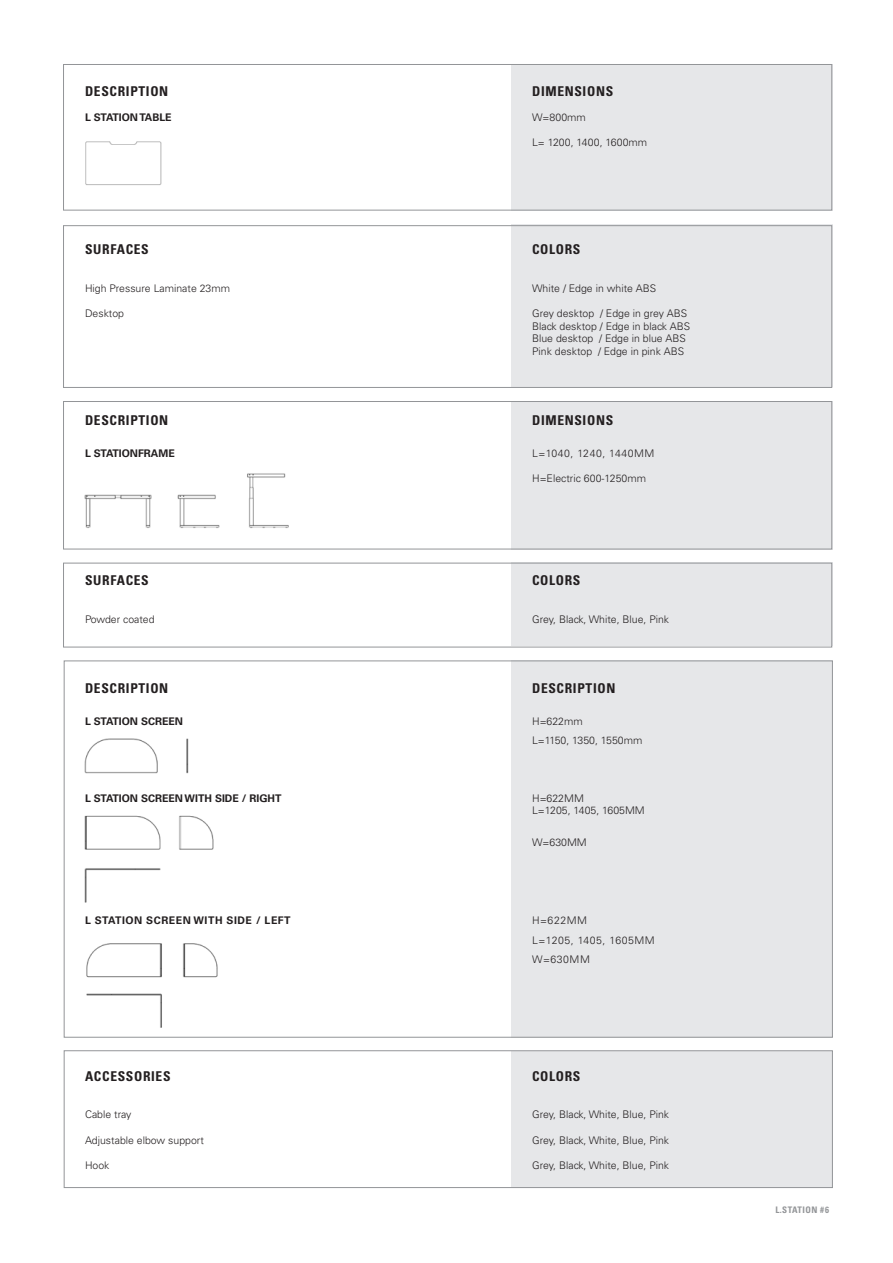
<style>
.page{position:relative;width:893px;height:1263px;background:#fff}
.page>*{position:absolute;margin:0;border:0;box-sizing:border-box;transform-origin:0 0}
.t1{font:700 condensed 13.5px "Univers";letter-spacing:.05em;color:#231f20}
.t2{font:300 10.5px "Univers";color:#231f20}
.t3{font:700 10.5px "Univers";color:#231f20}
.t4{font:300 10.5px "Univers";letter-spacing:.05em;color:#231f20}
.t5{font:700 10.5px "Univers";letter-spacing:.05em;color:#231f20}
.t6{font:700 condensed 9px "Univers";letter-spacing:.05em;color:#939598}
</style>
<div class="page">
<img style="left:84px;top:473px;width:205px;height:55px">
<div style="left:511px;top:64px;width:321px;height:146px;background:#e6e7e9"></div>
<div style="left:511px;top:225px;width:321px;height:162px;background:#e6e7e9"></div>
<div style="left:511px;top:401px;width:321px;height:148px;background:#e6e7e9"></div>
<div style="left:511px;top:562px;width:321px;height:84px;background:#e6e7e9"></div>
<div style="left:512px;top:660px;width:321px;height:377px;background:#e6e7e9"></div>
<div style="left:512px;top:1051px;width:321px;height:137px;background:#e6e7e9"></div>
<div style="left:63px;top:64px;width:769px;height:146px;border:1px solid #939598"></div>
<div style="left:63px;top:225px;width:769px;height:163px;border:1px solid #939598"></div>
<div style="left:63px;top:401px;width:769px;height:148px;border:1px solid #939598"></div>
<div style="left:63px;top:563px;width:769px;height:84px;border:1px solid #939598"></div>
<div style="left:64px;top:1050px;width:769px;height:138px;border:1px solid #939598"></div>
<img style="left:84px;top:815px;width:130px;height:88px">
<img style="left:84px;top:738px;width:105px;height:36px">
<img style="left:86px;top:943px;width:132px;height:85px">
<img style="left:85px;top:141px;width:77px;height:44px">
<p class="t1" style="left:85px;top:83px;width:85px">DESCRIPTION</p>
<p class="t1" style="left:532px;top:83px;width:83px">DIMENSIONS</p>
<p class="t3" style="left:85px;top:111px;width:88px">L STATION TABLE</p>
<p class="t2" style="left:532px;top:111px;width:55px">W=800mm</p>
<p class="t2" style="left:532px;top:136px;width:117px">L= 1200, 1400, 1600mm</p>
<p class="t1" style="left:85px;top:241px;width:65px">SURFACES</p>
<p class="t1" style="left:532px;top:241px;width:50px">COLORS</p>
<p class="t2" style="left:85px;top:282px;width:147px">High Pressure Laminate 23mm</p>
<p class="t2" style="left:532px;top:282px;width:126px">White / Edge in white ABS</p>
<p class="t2" style="left:85px;top:307px;width:41px">Desktop</p>
<p class="t2" style="left:532px;top:307px;width:157px">Grey desktop / Edge in grey ABS</p>
<p class="t2" style="left:532px;top:319px;width:159px">Black desktop / Edge in black ABS</p>
<p class="t2" style="left:532px;top:332px;width:155px">Blue desktop / Edge in blue ABS</p>
<p class="t2" style="left:532px;top:345px;width:154px">Pink desktop / Edge in pink ABS</p>
<p class="t1" style="left:85px;top:411px;width:85px">DESCRIPTION</p>
<p class="t1" style="left:532px;top:411px;width:83px">DIMENSIONS</p>
<p class="t3" style="left:85px;top:447px;width:91px">L STATIONFRAME</p>
<p class="t4" style="left:532px;top:447px;width:124px">L=1040, 1240, 1440MM</p>
<p class="t2" style="left:532px;top:472px;width:115px">H=Electric 600-1250mm</p>
<p class="t1" style="left:85px;top:572px;width:65px">SURFACES</p>
<p class="t1" style="left:532px;top:572px;width:50px">COLORS</p>
<p class="t2" style="left:85px;top:613px;width:71px">Powder coated</p>
<p class="t2" style="left:532px;top:613px;width:139px">Grey, Black, White, Blue, Pink</p>
<p class="t1" style="left:85px;top:680px;width:85px">DESCRIPTION</p>
<p class="t1" style="left:532px;top:680px;width:85px">DESCRIPTION</p>
<p class="t3" style="left:85px;top:715px;width:100px">L STATION SCREEN</p>
<p class="t2" style="left:532px;top:715px;width:52px">H=622mm</p>
<p class="t2" style="left:532px;top:734px;width:112px">L=1150, 1350, 1550mm</p>
<p class="t3" style="left:85px;top:792px;width:198px">L STATION SCREEN WITH SIDE / RIGHT</p>
<p class="t2" style="left:532px;top:792px;width:53px">H=622MM</p>
<p class="t2" style="left:532px;top:804px;width:114px">L=1205, 1405, 1605MM</p>
<p class="t2" style="left:532px;top:836px;width:56px">W=630MM</p>
<p class="t5" style="left:85px;top:915px;width:207px">L STATION SCREEN WITH SIDE / LEFT</p>
<p class="t2" style="left:532px;top:914px;width:56px">H=622MM</p>
<p class="t4" style="left:532px;top:934px;width:124px">L=1205, 1405, 1605MM</p>
<p class="t2" style="left:532px;top:953px;width:59px">W=630MM</p>
<p class="t1" style="left:85px;top:1067px;width:87px">ACCESSORIES</p>
<p class="t1" style="left:532px;top:1067px;width:50px">COLORS</p>
<p class="t2" style="left:85px;top:1108px;width:48px">Cable tray</p>
<p class="t2" style="left:532px;top:1108px;width:139px">Grey, Black, White, Blue, Pink</p>
<p class="t2" style="left:85px;top:1133px;width:120px">Adjustable elbow support</p>
<p class="t2" style="left:532px;top:1133px;width:139px">Grey, Black, White, Blue, Pink</p>
<p class="t2" style="left:85px;top:1159px;width:26px">Hook</p>
<p class="t2" style="left:532px;top:1159px;width:139px">Grey, Black, White, Blue, Pink</p>
<p class="t6" style="left:775px;top:1204px;width:55px">L.STATION #6</p>
</div>
